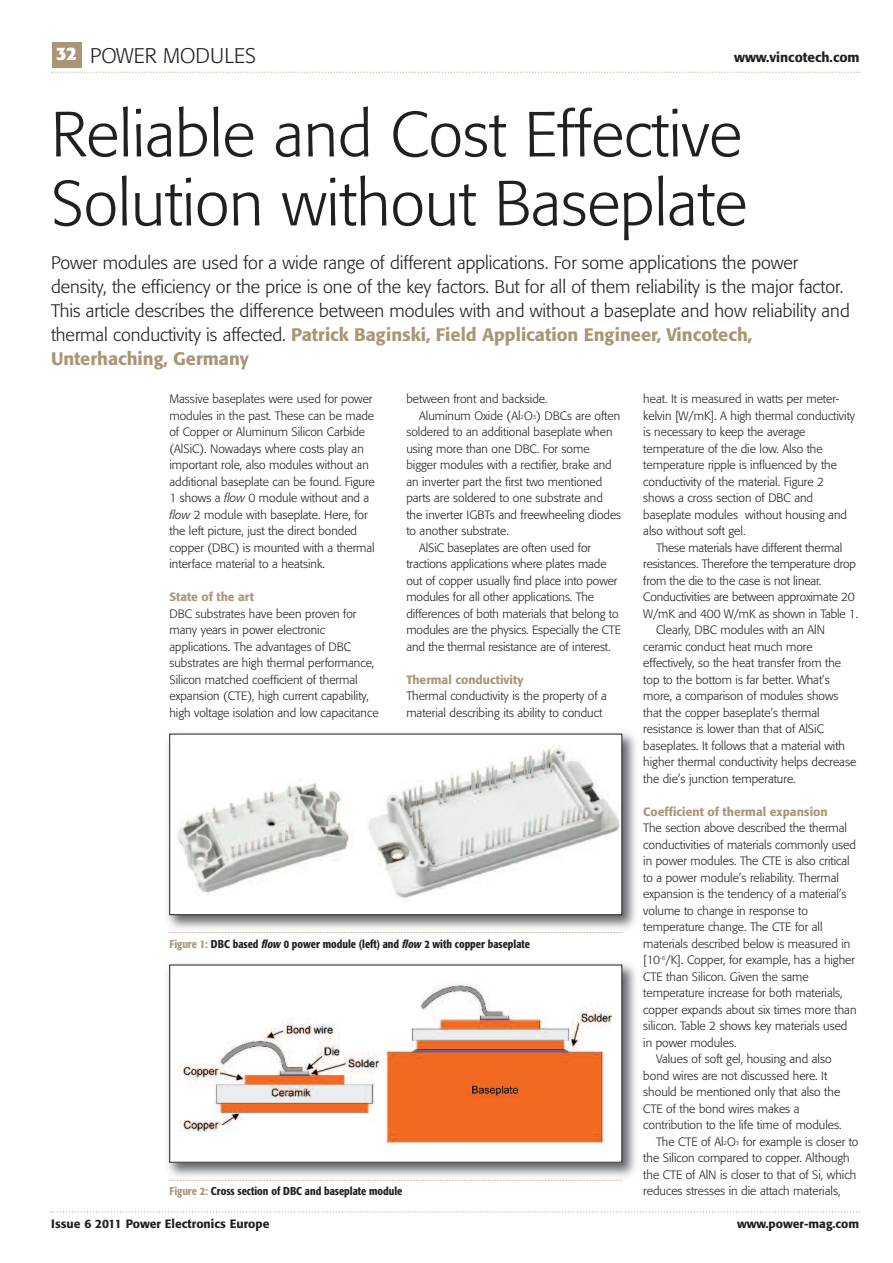
<style>
.page{position:relative;width:893px;height:1263px;background:#fff}
.page>*{position:absolute;margin:0;border:0;box-sizing:border-box;transform-origin:0 0}
.t1{font:300 63px/69px "Formata";color:#231f20}
.t2{font:300 21px "Formata";color:#231f20}
.t3{font:300 18px/24px "Formata";color:#231f20}
.t4{font:500 13.5px "Formata";color:#231f20}
.t5{font:300 12px/16.5px "Formata";color:#231f20}
.t6{font:500 12px "Formata";color:#aa9677}
.t7{font:500 12px "Formata";color:#231f20}
.t8{font:500 condensed 11.25px "Formata";color:#231f20}
.s1{font-weight:700;font-size:18px;color:#fff}
.s2{font-weight:500;color:#aa9677}
.s3{font-style:italic}
.s4{font-size:6px}
.s5{color:#aa9677}
</style>
<div class="page">
<div style="left:52px;top:43px;width:30px;height:25px;background:#aa9677"></div>
<svg style="left:51px;top:72px;width:809px;height:1px"></svg>
<svg style="left:51px;top:1211px;width:809px;height:1px"></svg>
<img style="left:167px;top:732px;width:469px;height:197px">
<div style="left:170px;top:734px;width:452px;height:181px;background:#fff"></div>
<img style="left:177px;top:746px;width:443px;height:153px">
<div style="left:169px;top:734px;width:453px;height:181px;border:1px solid #231f20"></div>
<img style="left:167px;top:963px;width:469px;height:217px">
<div style="left:170px;top:965px;width:452px;height:197px;background:#fff"></div>
<img style="left:179px;top:982px;width:434px;height:162px">
<svg style="left:169px;top:932px;width:453px;height:1px"></svg>
<svg style="left:169px;top:1180px;width:453px;height:1px"></svg>
<h2 class="t2" style="left:56px;top:46px;width:201px"><span class="s1">32</span> POWER MODULES</h2>
<p class="t4" style="left:734px;top:52px;width:127px">www.vincotech.com</p>
<h1 class="t1" style="left:51px;top:105px;width:698px">Reliable and Cost Effective<br>Solution without Baseplate</h1>
<p class="t3" style="left:51px;top:252px;width:800px">Power modules are used for a wide range of different applications. For some applications the power density, the efficiency or the price is one of the key factors. But for all of them reliability is the major factor.<br>This article describes the difference between modules with and without a baseplate and how reliability and thermal conductivity is affected. <span class="s2">Patrick Baginski, Field Application Engineer, Vincotech, Unterhaching, Germany</span></p>
<p class="t5" style="left:169px;top:392px;width:207px">Massive baseplates were used for power modules in the past. These can be made of Copper or Aluminum Silicon Carbide (AlSiC). Nowadays where costs play an important role, also modules without an additional baseplate can be found. Figure 1 shows a <span class="s3">flow</span> 0 module without and a <span class="s3">flow</span> 2 module with baseplate. Here, for the left picture, just the direct bonded copper (DBC) is mounted with a thermal interface material to a heatsink.</p>
<p class="t6" style="left:169px;top:592px;width:86px">State of the art</p>
<p class="t5" style="left:169px;top:606px;width:211px">DBC substrates have been proven for many years in power electronic applications. The advantages of DBC substrates are high thermal performance, Silicon matched coefficient of thermal expansion (CTE), high current capability, high voltage isolation and low capacitance</p>
<p class="t5" style="left:406px;top:392px;width:143px">between front and backside.</p>
<p class="t5" style="left:419px;top:408px;width:203px">Aluminum Oxide (Al<span class="s4">2</span>O<span class="s4">3</span>) DBCs are often</p>
<p class="t5" style="left:406px;top:425px;width:208px">soldered to an additional baseplate when</p>
<p class="t5" style="left:406px;top:441px;width:185px">using more than one DBC. For some</p>
<p class="t5" style="left:406px;top:458px;width:207px">bigger modules with a rectifier, brake and</p>
<p class="t5" style="left:406px;top:474px;width:197px">an inverter part the first two mentioned</p>
<p class="t5" style="left:406px;top:491px;width:198px">parts are soldered to one substrate and</p>
<p class="t5" style="left:406px;top:507px;width:216px">the inverter IGBTs and freewheeling diodes</p>
<p class="t5" style="left:406px;top:524px;width:104px">to another substrate.</p>
<p class="t5" style="left:419px;top:540px;width:173px">AlSiC baseplates are often used for</p>
<p class="t5" style="left:406px;top:557px;width:202px">tractions applications where plates made</p>
<p class="t5" style="left:406px;top:573px;width:213px">out of copper usually find place into power</p>
<p class="t5" style="left:406px;top:590px;width:189px">modules for all other applications. The</p>
<p class="t5" style="left:406px;top:606px;width:214px">differences of both materials that belong to</p>
<p class="t5" style="left:406px;top:623px;width:216px">modules are the physics. Especially the CTE</p>
<p class="t5" style="left:406px;top:639px;width:206px">and the thermal resistance are of interest.</p>
<p class="t6" style="left:406px;top:674px;width:118px">Thermal conductivity</p>
<p class="t5" style="left:406px;top:689px;width:202px">Thermal conductivity is the property of a material describing its ability to conduct</p>
<p class="t5" style="left:643px;top:392px;width:213px">heat. It is measured in watts per meter&shy;kelvin [W/mK]. A high thermal conductivity is necessary to keep the average temperature of the die low. Also the temperature ripple is influenced by the conductivity of the material. Figure 2 shows a cross section of DBC and baseplate modules without housing and also without soft gel.</p>
<p class="t5" style="left:656px;top:540px;width:188px">These materials have different thermal</p>
<p class="t5" style="left:643px;top:557px;width:214px">resistances. Therefore the temperature drop</p>
<p class="t5" style="left:643px;top:573px;width:180px">from the die to the case is not linear.</p>
<p class="t5" style="left:643px;top:590px;width:213px">Conductivities are between approximate 20</p>
<p class="t5" style="left:643px;top:606px;width:216px">W/mK and 400 W/mK as shown in Table 1.</p>
<p class="t5" style="left:656px;top:623px;width:170px">Clearly, DBC modules with an AlN</p>
<p class="t5" style="left:643px;top:639px;width:171px">ceramic conduct heat much more</p>
<p class="t5" style="left:643px;top:656px;width:199px">effectively, so the heat transfer from the</p>
<p class="t5" style="left:643px;top:672px;width:188px">top to the bottom is far better. What’s</p>
<p class="t5" style="left:643px;top:689px;width:197px">more, a comparison of modules shows</p>
<p class="t5" style="left:643px;top:705px;width:178px">that the copper baseplate’s thermal</p>
<p class="t5" style="left:643px;top:722px;width:182px">resistance is lower than that of AlSiC</p>
<p class="t5" style="left:643px;top:738px;width:203px">baseplates. It follows that a material with</p>
<p class="t5" style="left:643px;top:755px;width:214px">higher thermal conductivity helps decrease</p>
<p class="t5" style="left:643px;top:771px;width:154px">the die’s junction temperature.</p>
<p class="t6" style="left:643px;top:806px;width:186px">Coefficient of thermal expansion</p>
<p class="t5" style="left:643px;top:821px;width:205px">The section above described the thermal</p>
<p class="t5" style="left:643px;top:837px;width:214px">conductivities of materials commonly used</p>
<p class="t5" style="left:643px;top:854px;width:208px">in power modules. The CTE is also critical</p>
<p class="t5" style="left:643px;top:870px;width:197px">to a power module’s reliability. Thermal</p>
<p class="t5" style="left:643px;top:887px;width:205px">expansion is the tendency of a material’s</p>
<p class="t5" style="left:643px;top:903px;width:166px">volume to change in response to</p>
<p class="t5" style="left:643px;top:920px;width:181px">temperature change. The CTE for all</p>
<p class="t5" style="left:643px;top:936px;width:209px">materials described below is measured in</p>
<p class="t5" style="left:643px;top:953px;width:213px">[10<sup>-6</sup>/K]. Copper, for example, has a higher</p>
<p class="t5" style="left:643px;top:969px;width:167px">CTE than Silicon. Given the same</p>
<p class="t5" style="left:643px;top:986px;width:201px">temperature increase for both materials,</p>
<p class="t5" style="left:643px;top:1002px;width:215px">copper expands about six times more than</p>
<p class="t5" style="left:643px;top:1019px;width:206px">silicon. Table 2 shows key materials used</p>
<p class="t5" style="left:643px;top:1035px;width:95px">in power modules.</p>
<p class="t5" style="left:656px;top:1052px;width:177px">Values of soft gel, housing and also</p>
<p class="t5" style="left:643px;top:1068px;width:185px">bond wires are not discussed here. It</p>
<p class="t5" style="left:643px;top:1085px;width:198px">should be mentioned only that also the</p>
<p class="t5" style="left:643px;top:1101px;width:158px">CTE of the bond wires makes a</p>
<p class="t5" style="left:643px;top:1118px;width:200px">contribution to the life time of modules.</p>
<p class="t5" style="left:656px;top:1134px;width:204px">The CTE of Al<span class="s4">2</span>O<span class="s4">3</span> for example is closer to</p>
<p class="t5" style="left:643px;top:1151px;width:208px">the Silicon compared to copper. Although</p>
<p class="t5" style="left:643px;top:1167px;width:214px">the CTE of AlN is closer to that of Si, which</p>
<p class="t5" style="left:643px;top:1184px;width:199px">reduces stresses in die attach materials,</p>
<p class="t8" style="left:169px;top:939px;width:362px"><span class="s5">Figure 1:</span> DBC based <span class="s3">flow</span> 0 power module (left) and <span class="s3">flow</span> 2 with copper baseplate</p>
<p class="t8" style="left:169px;top:1187px;width:234px"><span class="s5">Figure 2:</span> Cross section of DBC and baseplate module</p>
<p class="t7" style="left:51px;top:1219px;width:220px">Issue 6 2011 Power Electronics Europe</p>
<p class="t7" style="left:737px;top:1219px;width:124px">www.power-mag.com</p>
</div>
